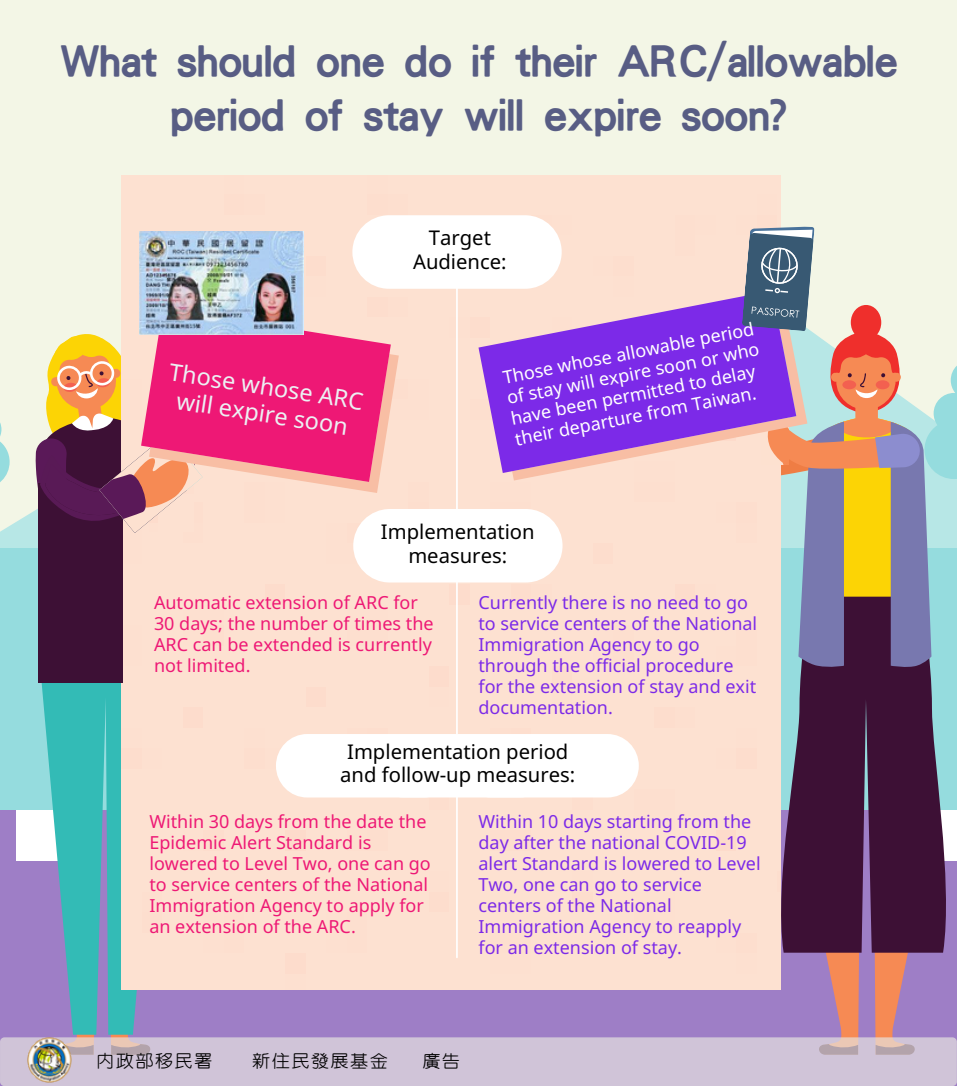
<style>
.page{position:relative;width:957px;height:1086px;background:#fff}
.page>*{position:absolute;margin:0;border:0;box-sizing:border-box;transform-origin:0 0}
.t1{font:800 42.75px/54px "Han Wang Hei";letter-spacing:-.025em;color:#585d84;text-align:center}
.t2{font:23.62px/27px "Noto Sans";color:#ecf0f3;text-align:center}
.t3{font:21.15px "cw Te X Yen";color:#000}
.t4{font:20.25px/23.6px "Noto Sans";color:#000;text-align:center}
.t5{font:18px/20.9px "Noto Sans";color:#7c2ae8}
.t6{font:18px/20.9px "Noto Sans";color:#ee1875}
.t7{font:18px/20.9px "Noto Sans";color:#fff}
</style>
<div class="page">
<div style="left:0;top:0;width:957px;height:1085px;background:#f3f6e6"></div>
<svg style="left:10px;top:452px;width:26px;height:96px"></svg>
<div style="left:0;top:548px;width:957px;height:311px;background:#95dcde"></div>
<svg style="left:0;top:423px;width:10px;height:125px"></svg>
<div style="left:0;top:859px;width:957px;height:226px;background:#9e7ec6"></div>
<div style="left:918px;top:809px;width:39px;height:50px;background:#fff"></div>
<div style="left:16px;top:809px;width:65px;height:50px;background:#fff"></div>
<svg style="left:110px;top:1034px;width:23px;height:2px"></svg>
<svg style="left:73px;top:1034px;width:22px;height:2px"></svg>
<svg style="left:41px;top:682px;width:124px;height:352px;fill:#33bbb6"></svg>
<svg style="left:816px;top:952px;width:43px;height:84px"></svg>
<svg style="left:875px;top:952px;width:43px;height:84px"></svg>
<svg style="left:780px;top:668px;width:174px;height:284px;background:#502f50"></svg>
<div style="left:122px;top:176px;width:658px;height:813px;background:#fde1d1"></div>
<svg style="left:0;top:1036px;width:957px;height:49px;background:#cec1d5"></svg>
<img style="left:27px;top:1036px;width:45px;height:45px">
<hr style="left:456px;top:271px;width:2px;height:686px;background:#fff">
<div style="left:352px;top:215px;width:210px;height:74px;background:#fff;border-radius:37px"></div>
<div style="left:353px;top:509px;width:209px;height:73px;background:#fff;border-radius:37px"></div>
<svg style="left:478px;top:290px;width:140px;height:183px;background:#a969de"></svg>
<svg style="left:618px;top:221px;width:339px;height:447px"></svg>
<svg style="left:36px;top:333px;width:167px;height:349px;background:#a57d7b"></svg>
<svg style="left:149px;top:319px;width:250px;height:174px;background:#fbd3be"></svg>
<svg style="left:141px;top:308px;width:250px;height:174px;background:#f04384"></svg>
<div style="left:372px;top:733px;width:179px;height:64px;background:#fff;border-radius:32px"></div>
<div style="left:276px;top:733px;width:179px;height:64px;background:#fff;border-radius:32px"></div>
<div style="left:460px;top:733px;width:179px;height:64px;background:#fff;border-radius:32px"></div>
<img style="left:140px;top:231px;width:163px;height:103px">
<p class="t1" style="left:59px;top:34px;width:840px">What should one do if their ARC/allowable period of stay will expire soon?</p>
<p class="t2" style="left:172px;top:357px;width:197px;rotate:9deg">Those whose ARC will expire soon</p>
<p class="t4" style="left:413px;top:225px;width:95px">Target<br>Audience:</p>
<p class="t7" style="left:501px;top:366px;width:258px;rotate:-11deg">Those whose allowable period of stay will expire soon or who have been permitted to delay their departure from Taiwan.</p>
<p class="t4" style="left:381px;top:519px;width:155px">Implementation measures:</p>
<p class="t6" style="left:154px;top:591px;width:281px">Automatic extension of ARC for<br>30 days; the number of times the<br>ARC can be extended is currently not limited.</p>
<p class="t5" style="left:478px;top:591px;width:280px">Currently there is no need to go to service centers of the National<br>Immigration Agency to go through the official procedure for the extension of stay and exit documentation.</p>
<p class="t4" style="left:347px;top:738px;width:223px">Implementation period</p>
<p class="t4" style="left:340px;top:762px;width:237px">and follow-up measures:</p>
<p class="t6" style="left:149px;top:810px;width:283px">Within 30 days from the date the<br>Epidemic Alert Standard is lowered to Level Two, one can go to service centers of the National<br>Immigration Agency to apply for an extension of the ARC.</p>
<p class="t5" style="left:478px;top:810px;width:284px">Within 10 days starting from the day after the national COVID-19 alert Standard is lowered to Level<br>Two, one can go to service centers of the National<br>Immigration Agency to reapply for an extension of stay.</p>
<p class="t3" style="left:96px;top:1050px;width:119px">內政部移民署</p>
<p class="t3" style="left:252px;top:1050px;width:138px">新住民發展基金</p>
<p class="t3" style="left:422px;top:1050px;width:41px">廣告</p>
</div>
